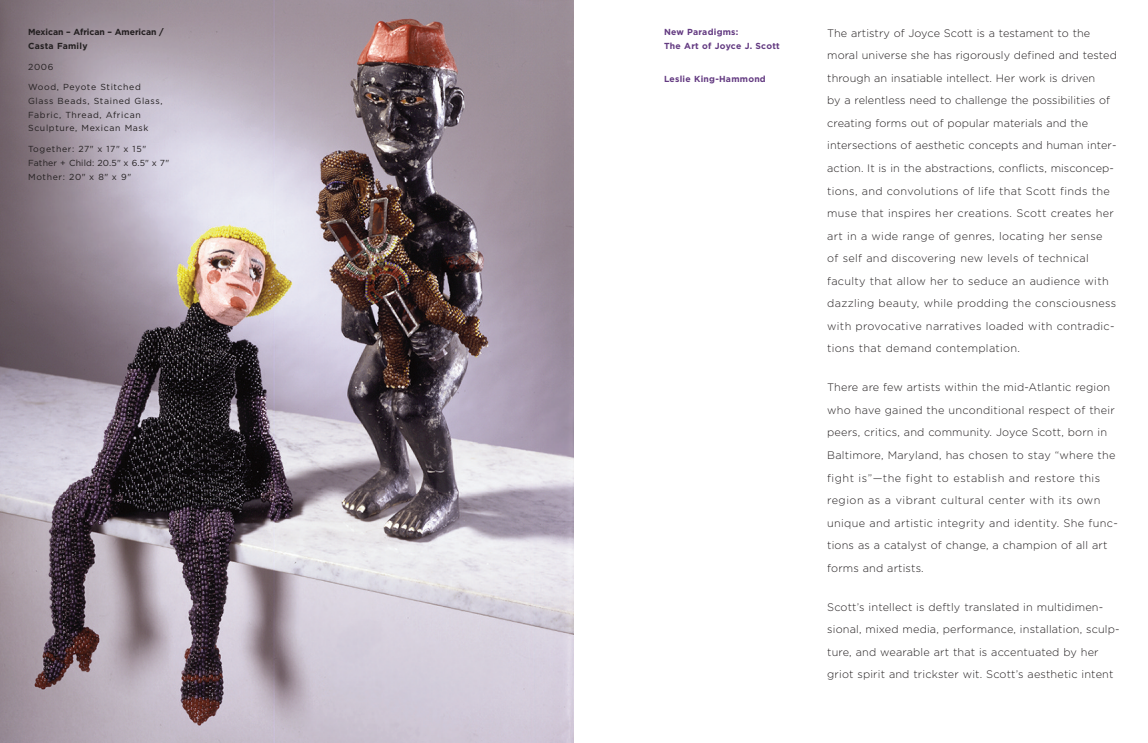
<style>
.page{position:relative;width:1148px;height:743px;background:#fff}
.page>*{position:absolute;margin:0;border:0;box-sizing:border-box;transform-origin:0 0}
.t1{font:300 11px/22.5px "Gotham";letter-spacing:.015em;color:#231f20}
.t2{font:8.75px/13.8px "Gotham";letter-spacing:.07em;color:#231f20}
.t3{font:700 8.75px/13.8px "Gotham";letter-spacing:.03em;color:#633a81}
.t4{font:700 8.75px/13.8px "Gotham";letter-spacing:-.005em;color:#231f20}
</style>
<div class="page">
<img style="left:0;top:0;width:574px;height:742px">
<p class="t4" style="left:28px;top:25px;width:137px">Mexican – African – American /<br>Casta Family</p>
<p class="t2" style="left:28px;top:60px;width:27px">2006</p>
<p class="t2" style="left:28px;top:80px;width:136px">Wood, Peyote Stitched<br>Glass Beads, Stained Glass,<br>Fabric, Thread, African<br>Sculpture, Mexican Mask</p>
<p class="t2" style="left:28px;top:142px;width:143px">Together: 27" x 17" x 15"<br>Father + Child: 20.5" x 6.5" x 7"<br>Mother: 20" x 8" x 9"</p>
<p class="t3" style="left:664px;top:25px;width:117px">New Paradigms:<br>The Art of Joyce J. Scott</p>
<p class="t3" style="left:664px;top:72px;width:103px">Leslie King-Hammond</p>
<p class="t1" style="left:827px;top:22px;width:291px">The artistry of Joyce Scott is a testament to the moral universe she has rigorously defined and tested through an insatiable intellect. Her work is driven<br>by a relentless need to challenge the possibilities of creating forms out of popular materials and the intersections of aesthetic concepts and human inter&shy;action. It is in the abstractions, conflicts, misconcep&shy;tions, and convolutions of life that Scott finds the muse that inspires her creations. Scott creates her art in a wide range of genres, locating her sense<br>of self and discovering new levels of technical faculty that allow her to seduce an audience with dazzling beauty, while prodding the consciousness with provocative narratives loaded with contradic&shy;tions that demand contemplation.</p>
<p class="t1" style="left:827px;top:376px;width:292px">There are few artists within the mid-Atlantic region who have gained the unconditional respect of their peers, critics, and community. Joyce Scott, born in Baltimore, Maryland, has chosen to stay “where the fight is”—the fight to establish and restore this region as a vibrant cultural center with its own unique and artistic integrity and identity. She func&shy;tions as a catalyst of change, a champion of all art forms and artists.</p>
<p class="t1" style="left:827px;top:595px;width:294px">Scott’s intellect is deftly translated in multidimen&shy;sional, mixed media, performance, installation, sculp&shy;ture, and wearable art that is accentuated by her griot spirit and trickster wit. Scott’s aesthetic intent</p>
</div>
